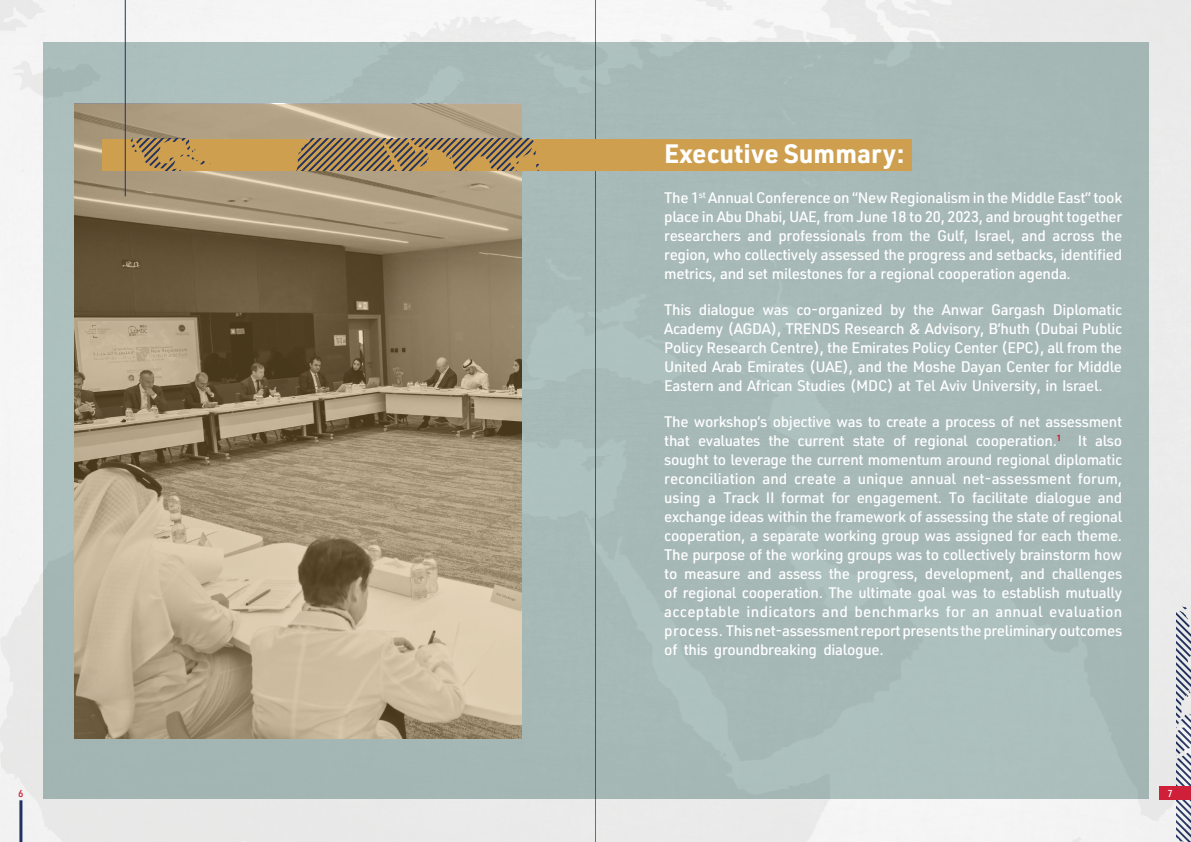
<style>
.page{position:relative;width:1191px;height:842px;background:#fff}
.page>*{position:absolute;margin:0;border:0;box-sizing:border-box;transform-origin:0 0}
.t1{font:700 26.1px "URWDIN Arabic";color:#fff}
.t2{font:500 15px/19px "URWDIN Arabic";letter-spacing:-.02em;color:#fff;text-align:justify}
.t3{font:500 9.9px "URWDIN Arabic";color:#cf1f39}
.t4{font:500 9.9px "URWDIN Arabic";color:#fff}
</style>
<div class="page">
<img style="left:0;top:0;width:1191px;height:842px">
<div style="left:1160px;top:786px;width:31px;height:14px;background:#cf1f39"></div>
<hr style="left:19px;top:800px;width:3px;height:42px;background:#203262">
<hr style="left:595px;top:0;width:1px;height:842px;background:#6d6e71">
<div style="left:43px;top:43px;width:1105px;height:756px;background:#a6b9b7"></div>
<svg style="left:74px;top:104px;width:447px;height:634px"></svg>
<div style="left:102px;top:139px;width:809px;height:31px;background:#ce9f4f"></div>
<svg style="left:131px;top:139px;width:108px;height:32px"></svg>
<svg style="left:296px;top:139px;width:257px;height:32px"></svg>
<hr style="left:125px;top:0;width:1px;height:196px;background:#203262">
<h1 class="t1" style="left:664px;top:138px;width:242px">Executive Summary:</h1>
<p class="t2" style="left:664px;top:188px;width:459px">The 1<sup>st</sup> Annual Conference on “New Regionalism in the Middle East” took place in Abu Dhabi, UAE, from June 18 to 20, 2023, and brought together researchers and professionals from the Gulf, Israel, and across the region, who collectively assessed the progress and setbacks, identified metrics, and set milestones for a regional cooperation agenda.</p>
<p class="t2" style="left:664px;top:300px;width:459px">This dialogue was co-organized by the Anwar Gargash Diplomatic Academy (AGDA), TRENDS Research &amp; Advisory, B’huth (Dubai Public Policy Research Centre), the Emirates Policy Center (EPC), all from the United Arab Emirates (UAE), and the Moshe Dayan Center for Middle Eastern and African Studies (MDC) at Tel Aviv University, in Israel.</p>
<p class="t2" style="left:664px;top:412px;width:459px">The workshop’s objective was to create a process of net assessment that evaluates the current state of regional cooperation.<sup>1</sup> It also sought to leverage the current momentum around regional diplomatic reconciliation and create a unique annual net-assessment forum, using a Track II format for engagement. To facilitate dialogue and exchange ideas within the framework of assessing the state of regional cooperation, a separate working group was assigned for each theme.<br>The purpose of the working groups was to collectively brainstorm how to measure and assess the progress, development, and challenges of regional cooperation. The ultimate goal was to establish mutually acceptable indicators and benchmarks for an annual evaluation process. This net-assessment report presents the preliminary outcomes of this groundbreaking dialogue.</p>
<p class="t3" style="left:18px;top:788px;width:7px">6</p>
<p class="t4" style="left:1167px;top:788px;width:7px">7</p>
</div>
